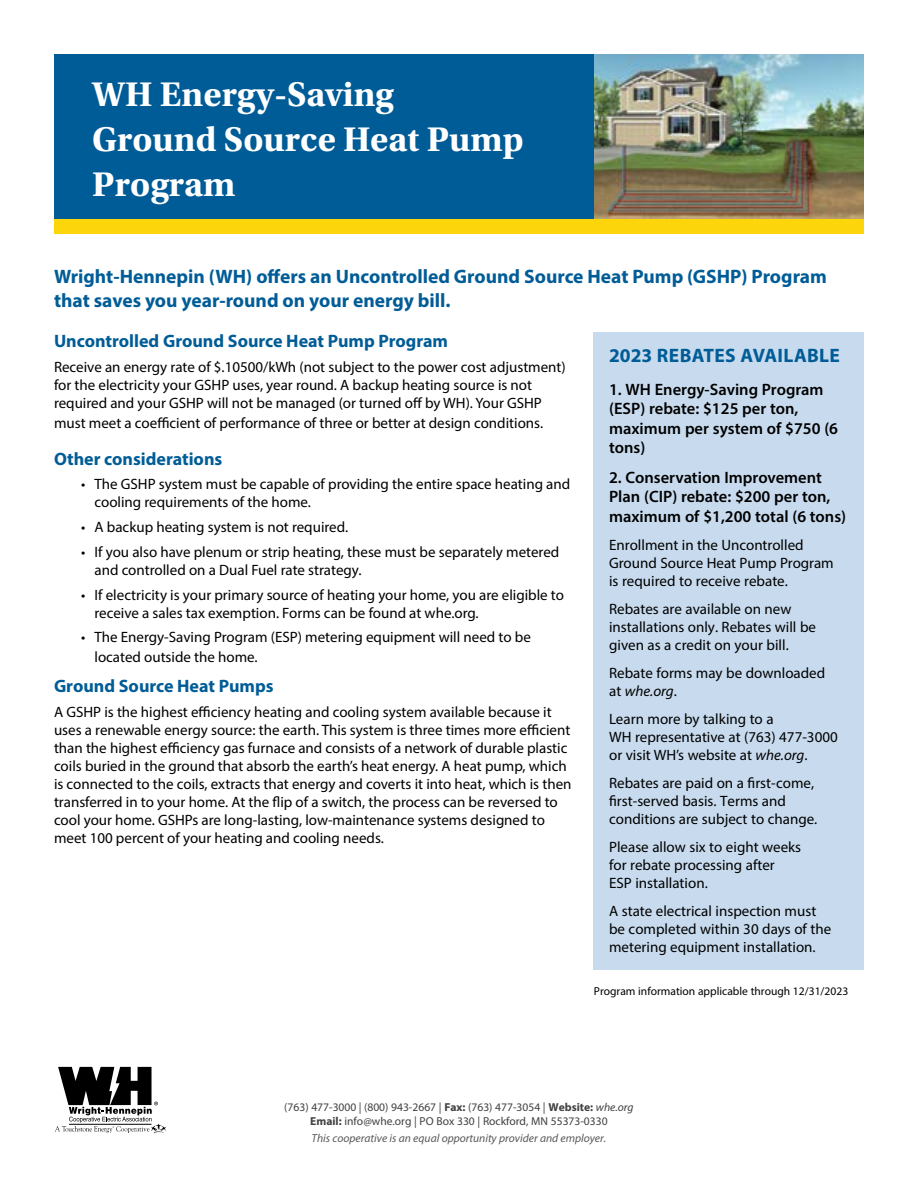
<style>
.page{position:relative;width:918px;height:1188px;background:#fff}
.page>*{position:absolute;margin:0;border:0;box-sizing:border-box;transform-origin:0 0}
.t1{font:700 36px/45px "Utopia Std";color:#fff}
.t2{font:700 19.5px/24px "Myriad Pro";color:#005c97}
.t3{font:700 18px "Myriad Pro";color:#005c97}
.t4{font:600 16.5px/19.5px "Myriad Pro";color:#000}
.t5{font:15px/18px "Myriad Pro";color:#000}
.t6{font:11.55px/13.8px "Myriad Pro";color:#414042;text-align:center}
.t7{font:italic 11.55px "Myriad Pro";color:#58595b}
.t8{font:11.55px "Myriad Pro";color:#000}
.s1{font-style:italic}
.s2{font-weight:700}
</style>
<div class="page">
<img style="left:594px;top:54px;width:270px;height:165px">
<div style="left:54px;top:54px;width:540px;height:166px;background:#005c97"></div>
<div style="left:594px;top:333px;width:270px;height:637px;background:#c8dbee"></div>
<div style="left:54px;top:219px;width:810px;height:14px;background:#fcd60b"></div>
<svg style="left:55px;top:1067px;width:111px;height:66px"></svg>
<h1 class="t1" style="left:92px;top:72px;width:433px">WH Energy-Saving<br>Ground Source Heat Pump<br>Program</h1>
<h2 class="t2" style="left:54px;top:264px;width:774px">Wright-Hennepin (WH) offers an Uncontrolled Ground Source Heat Pump (GSHP) Program that saves you year-round on your energy bill.</h2>
<h2 class="t2" style="left:609px;top:342px;width:232px">2023 REBATES AVAILABLE</h2>
<p class="t4" style="left:609px;top:379px;width:231px">1. WH Energy-Saving Program (ESP) rebate: $125 per ton, maximum per system of $750 (6 tons)</p>
<p class="t4" style="left:609px;top:467px;width:239px">2. Conservation Improvement<br>Plan (CIP) rebate: $200 per ton, maximum of $1,200 total (6 tons)</p>
<p class="t5" style="left:609px;top:536px;width:226px">Enrollment in the Uncontrolled<br>Ground Source Heat Pump Program is required to receive rebate.</p>
<p class="t5" style="left:609px;top:600px;width:208px">Rebates are available on new installations only. Rebates will be given as a credit on your bill.</p>
<p class="t5" style="left:609px;top:664px;width:218px">Rebate forms may be downloaded at <span class="s1">whe.org</span>.</p>
<p class="t5" style="left:609px;top:710px;width:230px">Learn more by talking to a<br>WH representative at (763) 477-3000 or visit WH’s website at <span class="s1">whe.org</span>.</p>
<p class="t5" style="left:609px;top:774px;width:210px">Rebates are paid on a first-come, first-served basis. Terms and conditions are subject to change.</p>
<p class="t5" style="left:609px;top:838px;width:194px">Please allow six to eight weeks for rebate processing after<br>ESP installation.</p>
<p class="t5" style="left:609px;top:902px;width:224px">A state electrical inspection must be completed within 30 days of the metering equipment installation.</p>
<p class="t3" style="left:54px;top:329px;width:396px">Uncontrolled Ground Source Heat Pump Program</p>
<p class="t5" style="left:54px;top:358px;width:513px">Receive an energy rate of $.10500/kWh (not subject to the power cost adjustment) for the electricity your GSHP uses, year round. A backup heating source is not required and your GSHP will not be managed (or turned off by WH). Your GSHP</p>
<p class="t5" style="left:54px;top:414px;width:491px">must meet a coefficient of performance of three or better at design conditions.</p>
<p class="t3" style="left:54px;top:447px;width:170px">Other considerations</p>
<p class="t5" style="left:94px;top:475px;width:477px;text-indent:-14px">• The GSHP system must be capable of providing the entire space heating and cooling requirements of the home.</p>
<p class="t5" style="left:81px;top:518px;width:269px">• A backup heating system is not required.</p>
<p class="t5" style="left:94px;top:543px;width:466px;text-indent:-14px">• If you also have plenum or strip heating, these must be separately metered and controlled on a Dual Fuel rate strategy.</p>
<p class="t5" style="left:94px;top:585px;width:471px;text-indent:-14px">• If electricity is your primary source of heating your home, you are eligible to receive a sales tax exemption. Forms can be found at whe.org.</p>
<p class="t5" style="left:94px;top:627px;width:438px;line-height:19.8px;text-indent:-14px">• The Energy-Saving Program (ESP) metering equipment will need to be located outside the home.</p>
<p class="t3" style="left:54px;top:675px;width:221px">Ground Source Heat Pumps</p>
<p class="t5" style="left:54px;top:703px;width:519px">A GSHP is the highest efficiency heating and cooling system available because it uses a renewable energy source: the earth. This system is three times more efficient than the highest efficiency gas furnace and consists of a network of durable plastic coils buried in the ground that absorb the earth’s heat energy. A heat pump, which is connected to the coils, extracts that energy and coverts it into heat, which is then transferred in to your home. At the flip of a switch, the process can be reversed to cool your home. GSHPs are long-lasting, low-maintenance systems designed to meet 100 percent of your heating and cooling needs.</p>
<p class="t8" style="left:594px;top:984px;width:256px">Program information applicable through 12/31/2023</p>
<p class="t6" style="left:284px;top:1100px;width:351px">(763) 477-3000 | (800) 943-2667 | <span class="s2">Fax:</span> (763) 477-3054 | <span class="s2">Website:</span> <span class="s1">whe.org<br></span><span class="s2">Email:</span> info@whe.org | PO Box 330 | Rockford, MN 55373-0330</p>
<p class="t7" style="left:312px;top:1131px;width:296px">This cooperative is an equal opportunity provider and employer.</p>
</div>
